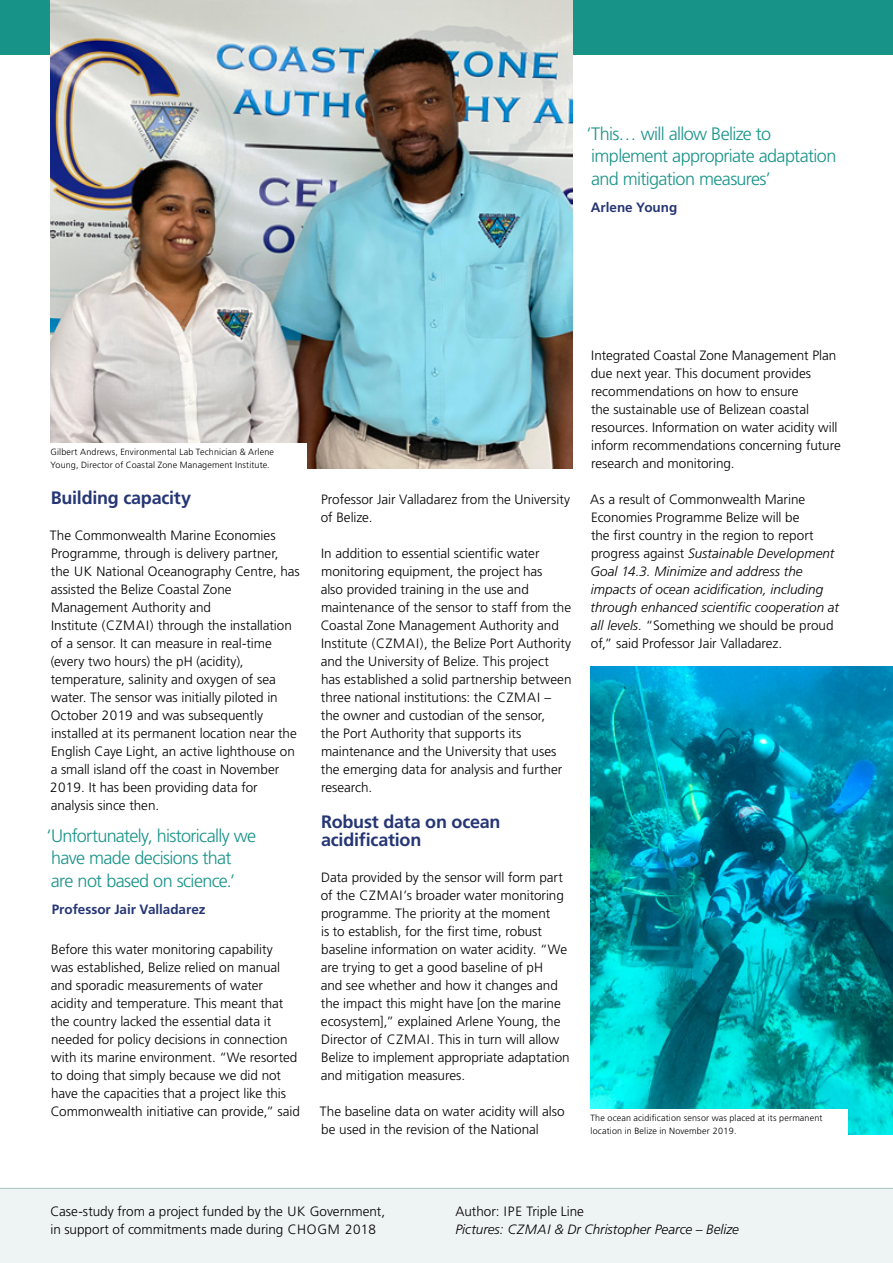
<style>
.page{position:relative;width:893px;height:1263px;background:#fff}
.page>*{position:absolute;margin:0;border:0;box-sizing:border-box;transform-origin:0 0}
.t1{font:300 18px/22.5px "Frutiger LT Std";letter-spacing:-.035em;color:#189388}
.t2{font:700 18px/18px "Frutiger LT Std";letter-spacing:-.015em;color:#263675}
.t3{font:300 13.5px/18px "Frutiger LT Std";color:#000}
.t4{font:italic 300 13.5px "Frutiger LT Std";color:#000}
.t5{font:700 13.5px "Frutiger LT Std";color:#263675}
.t6{font:300 9px/13.5px "Frutiger LT Std";letter-spacing:.015em;color:#000}
.s1{font-style:italic}
</style>
<div class="page">
<div style="left:0;top:0;width:893px;height:54px;background:#189388"></div>
<div style="left:0;top:1188px;width:893px;height:75px;background:#eef4f3"></div>
<hr style="left:0;top:1188px;width:893px;height:1px;background:#a5c6c1">
<img style="left:50px;top:0;width:522px;height:468px">
<img style="left:590px;top:666px;width:303px;height:468px">
<div style="left:46px;top:443px;width:261px;height:29px;background:#fff"></div>
<div style="left:586px;top:1109px;width:261px;height:30px;background:#fff"></div>
<h1 class="t1" style="left:587px;top:122px;width:251px">‘This… will allow Belize to implement appropriate adaptation and mitigation measures’</h1>
<p class="t5" style="left:591px;top:199px;width:88px">Arlene Young</p>
<p class="t6" style="left:50px;top:445px;width:225px">Gilbert Andrews, Environmental Lab Technician &amp; Arlene<br>Young, Director of Coastal Zone Management Institute.</p>
<h1 class="t2" style="left:51px;top:489px;width:142px">Building capacity</h1>
<p class="t3" style="left:50px;top:527px;width:251px">The Commonwealth Marine Economies Programme, through is delivery partner,<br>the UK National Oceanography Centre, has assisted the Belize Coastal Zone Management Authority and<br>Institute (CZMAI) through the installation of a sensor. It can measure in real-time (every two hours) the pH (acidity), temperature, salinity and oxygen of sea water. The sensor was initially piloted in October 2019 and was subsequently installed at its permanent location near the English Caye Light, an active lighthouse on a small island off the coast in November 2019. It has been providing data for analysis since then.</p>
<h1 class="t1" style="left:47px;top:824px;width:211px">‘Unfortunately, historically we have made decisions that<br>are not based on science.’</h1>
<p class="t5" style="left:52px;top:901px;width:155px">Professor Jair Valladarez</p>
<p class="t3" style="left:51px;top:941px;width:251px">Before this water monitoring capability<br>was established, Belize relied on manual and sporadic measurements of water acidity and temperature. This meant that the country lacked the essential data it needed for policy decisions in connection with its marine environment. “We resorted to doing that simply because we did not have the capacities that a project like this Commonwealth initiative can provide,” said</p>
<p class="t3" style="left:321px;top:491px;width:251px">Professor Jair Valladarez from the University of Belize.</p>
<p class="t3" style="left:321px;top:545px;width:252px">In addition to essential scientific water monitoring equipment, the project has<br>also provided training in the use and maintenance of the sensor to staff from the Coastal Zone Management Authority and Institute (CZMAI), the Belize Port Authority and the University of Belize. This project has established a solid partnership between three national institutions: the CZMAI – the owner and custodian of the sensor,<br>the Port Authority that supports its maintenance and the University that uses the emerging data for analysis and further research.</p>
<h1 class="t2" style="left:321px;top:813px;width:181px">Robust data on ocean acidification</h1>
<p class="t3" style="left:321px;top:869px;width:251px">Data provided by the sensor will form part of the CZMAI’s broader water monitoring programme. The priority at the moment<br>is to establish, for the first time, robust baseline information on water acidity. “We are trying to get a good baseline of pH<br>and see whether and how it changes and the impact this might have [on the marine ecosystem],” explained Arlene Young, the Director of CZMAI. This in turn will allow Belize to implement appropriate adaptation and mitigation measures.</p>
<p class="t3" style="left:320px;top:1103px;width:246px">The baseline data on water acidity will also be used in the revision of the National</p>
<p class="t3" style="left:591px;top:347px;width:251px">Integrated Coastal Zone Management Plan due next year. This document provides recommendations on how to ensure<br>the sustainable use of Belizean coastal resources. Information on water acidity will inform recommendations concerning future research and monitoring.</p>
<p class="t3" style="left:590px;top:491px;width:250px">As a result of Commonwealth Marine Economies Programme Belize will be<br>the first country in the region to report progress against <span class="s1">Sustainable Development Goal 14.3. Minimize and address the impacts of ocean acidification, including through enhanced scientific cooperation at all levels.</span> “Something we should be proud of,” said Professor Jair Valladarez.</p>
<p class="t6" style="left:590px;top:1111px;width:233px">The ocean acidification sensor was placed at its permanent location in Belize in November 2019.</p>
<p class="t3" style="left:50px;top:1203px;width:336px">Case-study from a project funded by the UK Government, in support of commitments made during CHOGM 2018</p>
<p class="t3" style="left:455px;top:1203px;width:130px">Author: IPE Triple Line</p>
<p class="t4" style="left:455px;top:1222px;width:285px">Pictures: CZMAI &amp; Dr Christopher Pearce – Belize</p>
</div>
